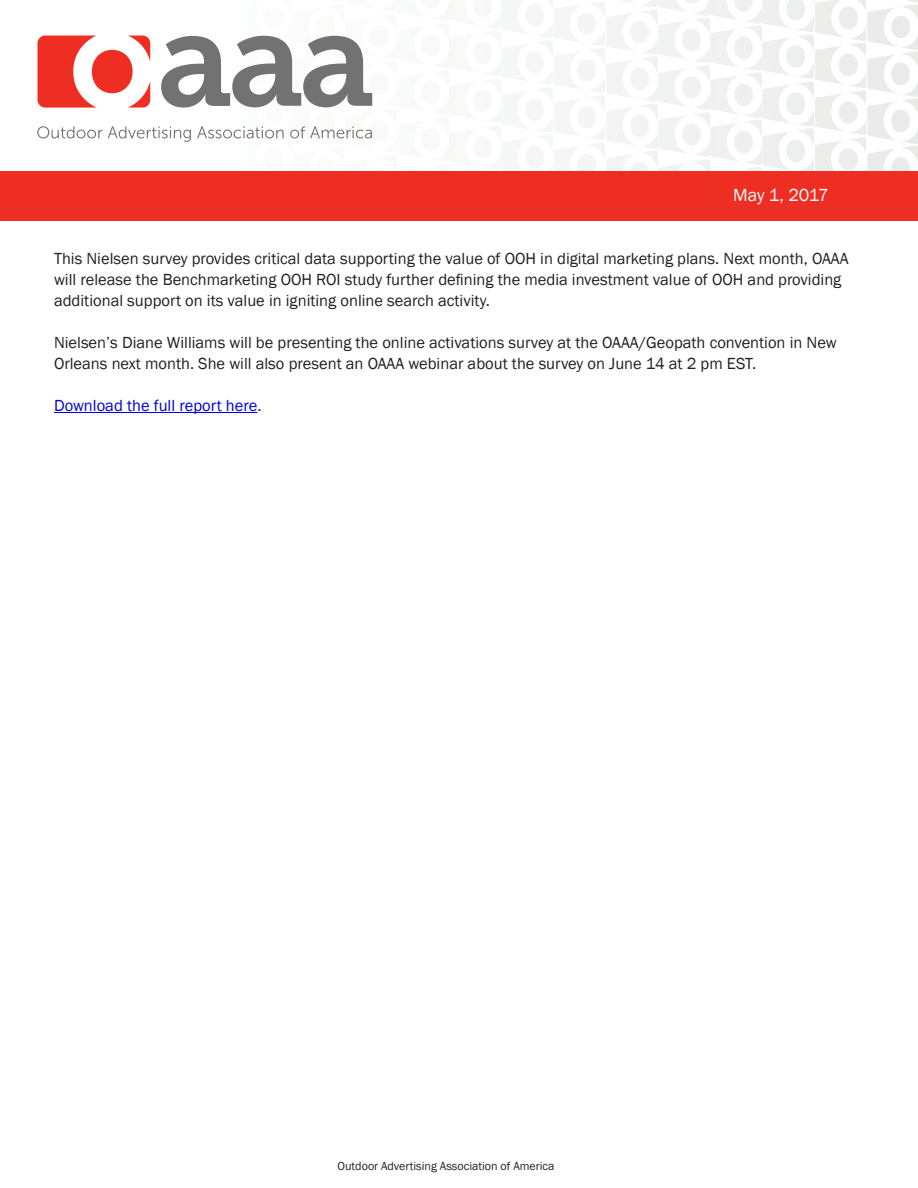
<style>
.page{position:relative;width:918px;height:1188px;background:#fff}
.page>*{position:absolute;margin:0;border:0;box-sizing:border-box;transform-origin:0 0}
.t1{font:18px "Franklin Gothic";letter-spacing:-.02em;color:#fff}
.t2{font:16.5px/21px "Franklin Gothic";color:#231f20}
.t3{font:16.5px "Franklin Gothic";color:#0000e1}
.t4{font:12px "Franklin Gothic";color:#231f20}
.s1{color:#231f20}
</style>
<div class="page">
<img style="left:815px;top:43px;width:51px;height:44px">
<img style="left:815px;top:0;width:51px;height:40px">
<img style="left:372px;top:93px;width:1px;height:13px">
<img style="left:815px;top:137px;width:51px;height:34px">
<img style="left:867px;top:5px;width:51px;height:44px">
<img style="left:907px;top:0;width:11px;height:2px">
<img style="left:867px;top:52px;width:51px;height:44px">
<img style="left:867px;top:99px;width:51px;height:44px">
<img style="left:867px;top:146px;width:51px;height:25px">
<svg style="left:37px;top:126px;width:154px;height:16px"></svg>
<svg style="left:197px;top:126px;width:87px;height:13px"></svg>
<svg style="left:290px;top:126px;width:82px;height:13px"></svg>
<svg style="left:38px;top:36px;width:112px;height:72px"></svg>
<svg style="left:161px;top:36px;width:211px;height:72px"></svg>
<div style="left:0;top:171px;width:918px;height:50px;background:#ee2e22"></div>
<hr style="left:54px;top:412px;width:203px;height:1px;background:#0000e1">
<p class="t1" style="left:733px;top:184px;width:97px">May 1, 2017</p>
<p class="t2" style="left:54px;top:249px;width:796px">This Nielsen survey provides critical data supporting the value of OOH in digital marketing plans. Next month, OAAA will release the Benchmarketing OOH ROI study further defining the media investment value of OOH and providing additional support on its value in igniting online search activity.</p>
<p class="t2" style="left:54px;top:333px;width:784px">Nielsen’s Diane Williams will be presenting the online activations survey at the OAAA/Geopath convention in New<br>Orleans next month. She will also present an OAAA webinar about the survey on June 14 at 2 pm EST.</p>
<p class="t3" style="left:54px;top:396px;width:209px">Download the full report here<span class="s1">.</span></p>
<p class="t4" style="left:338px;top:1159px;width:219px">Outdoor Advertising Association of America</p>
</div>
